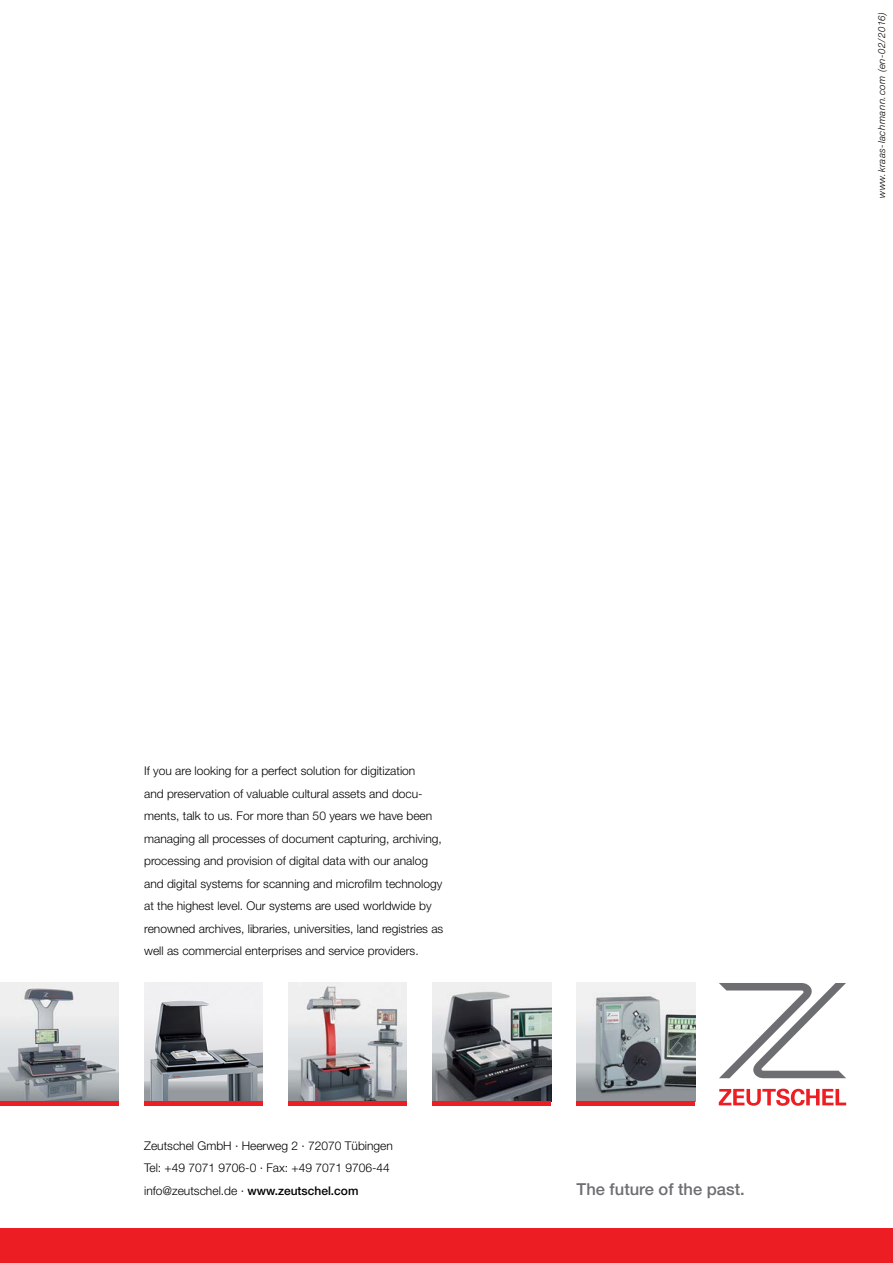
<style>
.page{position:relative;width:893px;height:1263px;background:#fff}
.page>*{position:absolute;margin:0;border:0;box-sizing:border-box;transform-origin:0 0}
.t1{font:500 16.5px "Helvetica Neue";color:#6d6e71}
.t2{font:300 12px/22.5px "Helvetica Neue";color:#000}
.t3{font:italic 300 9.75px "Helvetica Neue";letter-spacing:.04em;color:#000}
.s1{font-weight:500}
</style>
<div class="page">
<div style="left:0;top:1229px;width:893px;height:34px;background:#ed1d24"></div>
<svg style="left:719px;top:1088px;width:127px;height:18px"></svg>
<svg style="left:719px;top:983px;width:127px;height:95px"></svg>
<img style="left:288px;top:983px;width:119px;height:118px">
<img style="left:577px;top:983px;width:118px;height:118px">
<img style="left:144px;top:983px;width:119px;height:118px">
<img style="left:432px;top:983px;width:119px;height:118px">
<img style="left:0;top:983px;width:119px;height:118px">
<div style="left:144px;top:1101px;width:119px;height:5px;background:#ed1d24"></div>
<div style="left:288px;top:1101px;width:119px;height:5px;background:#ed1d24"></div>
<div style="left:577px;top:1101px;width:118px;height:5px;background:#ed1d24"></div>
<div style="left:432px;top:1101px;width:119px;height:5px;background:#ed1d24"></div>
<div style="left:0;top:1101px;width:119px;height:5px;background:#ed1d24"></div>
<p class="t3" style="left:876px;top:198px;width:188px;rotate:-90deg">www.kraas-lachmann.com (en-02/2016)</p>
<p class="t2" style="left:144px;top:759px;width:301px">If you are looking for a perfect solution for digitization<br>and preservation of valuable cultural assets and docu&shy;ments, talk to us. For more than 50 years we have been managing all processes of document capturing, archiving, processing and provision of digital data with our analog and digital systems for scanning and microfilm technology at the highest level. Our systems are used worldwide by renowned archives, libraries, universities, land registries as well as commercial enterprises and service providers.</p>
<p class="t2" style="left:144px;top:1134px;width:250px">Zeutschel GmbH · Heerweg 2 · 72070 Tübingen</p>
<p class="t2" style="left:144px;top:1156px;width:247px">Tel: +49 7071 9706-0 · Fax: +49 7071 9706-44</p>
<p class="t2" style="left:144px;top:1179px;width:216px">info@zeutschel.de · <span class="s1">www.zeutschel.com</span></p>
<p class="t1" style="left:577px;top:1179px;width:170px">The future of the past.</p>
</div>
